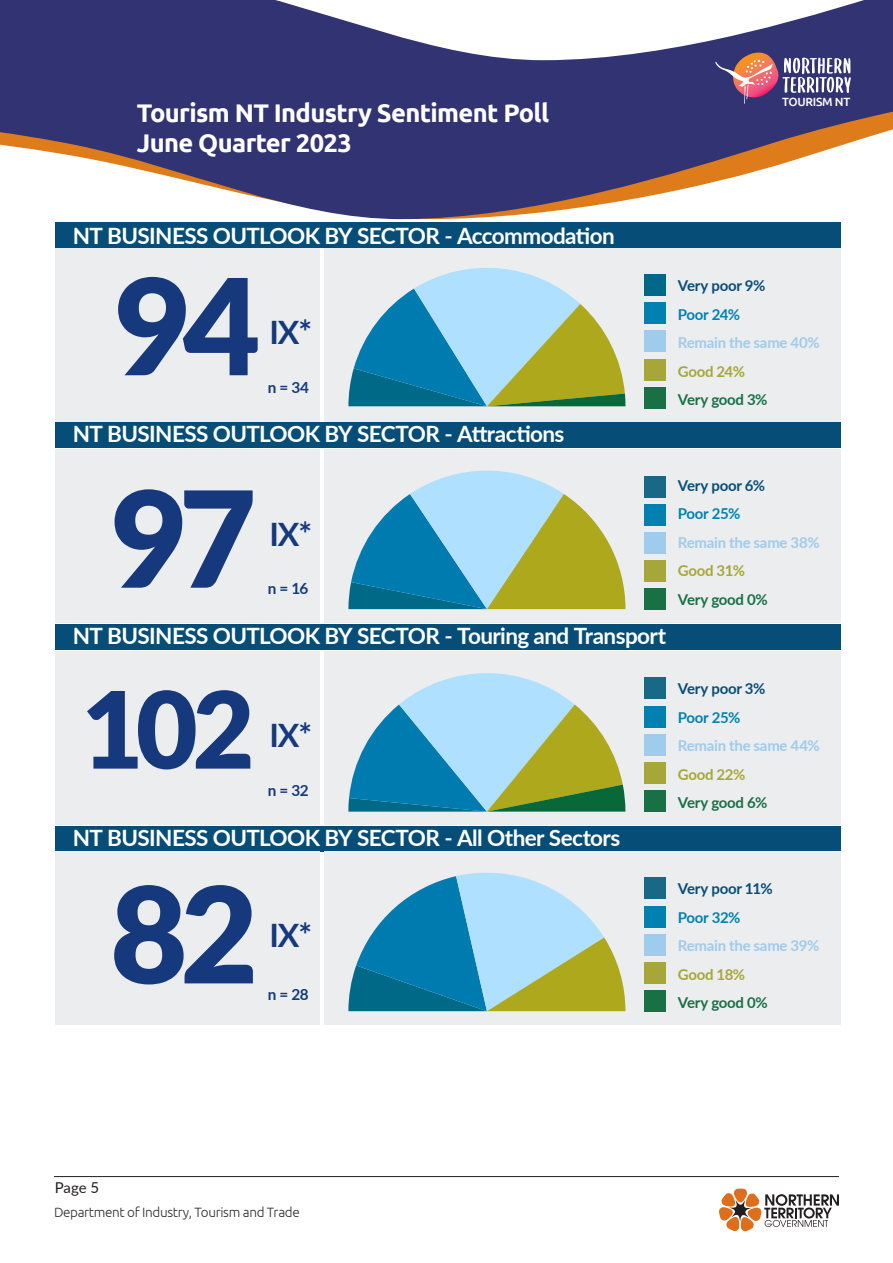
<style>
.page{position:relative;width:893px;height:1263px;background:#fff}
.page>*{position:absolute;margin:0;border:0;box-sizing:border-box;transform-origin:0 0}
.t1{font:900 133.5px "Lato";color:#15397c}
.t2{font:900 106.5px "Lato";color:#15397c}
.t3{font:700 32.25px "Lato";letter-spacing:-.03em;color:#15397c}
.t4{font:700 25.5px/30px "Ubuntu";letter-spacing:-.025em;color:#fff}
.t5{font:700 22.5px "Lato";letter-spacing:-.025em;color:#fff}
.t6{font:700 15.3px "Lato";letter-spacing:-.025em;color:#15397c}
.t7{font:700 15px "Lato";letter-spacing:-.015em;color:#9fcbec}
.t8{font:700 15px "Lato";letter-spacing:-.015em;color:#064d77}
.t9{font:700 15px "Lato";letter-spacing:-.015em;color:#187044}
.t10{font:700 15px "Lato";letter-spacing:-.02em;color:#0081b0}
.t11{font:700 15px "Lato";letter-spacing:-.015em;color:#a6a738}
.t12{font:15px "Lato";color:#231f20}
.t13{font:300 13.5px "Ubuntu";letter-spacing:-.025em;color:#312f30}
.t14{font:500 11.85px "Ubuntu";letter-spacing:-.025em;color:#fff}
</style>
<div class="page">
<svg style="left:0;top:60px;width:893px;height:159px;fill:#313373"></svg>
<svg style="left:0;top:0;width:893px;height:60px;fill:#313373"></svg>
<svg style="left:715px;top:53px;width:136px;height:51px;background:#7d6589"></svg>
<svg style="left:719px;top:1188px;width:120px;height:43px"></svg>
<hr style="left:54px;top:1176px;width:785px;height:1px;background:#231f20">
<div style="left:56px;top:222px;width:785px;height:26px;background:#064d77"></div>
<div style="left:324px;top:248px;width:517px;height:173px;background:#ecedee"></div>
<div style="left:56px;top:248px;width:264px;height:173px;background:#ecedee"></div>
<div style="left:644px;top:387px;width:21px;height:21px;background:#187044"></div>
<div style="left:644px;top:359px;width:21px;height:21px;background:#a6a738"></div>
<div style="left:644px;top:331px;width:21px;height:21px;background:#9fcbec"></div>
<div style="left:644px;top:303px;width:21px;height:21px;background:#0081b0"></div>
<div style="left:644px;top:274px;width:21px;height:22px;background:#006987"></div>
<div style="left:56px;top:422px;width:785px;height:26px;background:#064d77"></div>
<div style="left:324px;top:449px;width:517px;height:174px;background:#ecedee"></div>
<div style="left:56px;top:449px;width:264px;height:174px;background:#ecedee"></div>
<div style="left:644px;top:589px;width:21px;height:21px;background:#187044"></div>
<div style="left:644px;top:561px;width:21px;height:21px;background:#a6a738"></div>
<div style="left:644px;top:532px;width:21px;height:21px;background:#9fcbec"></div>
<div style="left:644px;top:504px;width:21px;height:21px;background:#0081b0"></div>
<div style="left:644px;top:476px;width:21px;height:21px;background:#186986"></div>
<div style="left:56px;top:624px;width:785px;height:26px;background:#064d77"></div>
<div style="left:324px;top:651px;width:517px;height:174px;background:#ecedee"></div>
<div style="left:56px;top:651px;width:264px;height:174px;background:#ecedee"></div>
<div style="left:644px;top:791px;width:21px;height:21px;background:#187044"></div>
<div style="left:644px;top:762px;width:21px;height:22px;background:#a6a738"></div>
<div style="left:644px;top:734px;width:21px;height:21px;background:#9fcbec"></div>
<div style="left:644px;top:706px;width:21px;height:21px;background:#0081b0"></div>
<div style="left:644px;top:678px;width:21px;height:21px;background:#186986"></div>
<div style="left:56px;top:826px;width:785px;height:25px;background:#064d77"></div>
<div style="left:324px;top:851px;width:517px;height:174px;background:#ecedee"></div>
<div style="left:56px;top:851px;width:264px;height:174px;background:#ecedee"></div>
<div style="left:644px;top:934px;width:21px;height:21px;background:#9fcbec"></div>
<div style="left:644px;top:906px;width:21px;height:21px;background:#0081b0"></div>
<div style="left:644px;top:878px;width:21px;height:21px;background:#186986"></div>
<div style="left:644px;top:991px;width:21px;height:21px;background:#187044"></div>
<div style="left:644px;top:962px;width:21px;height:21px;background:#a6a738"></div>
<svg style="left:348px;top:267px;width:277px;height:139px"></svg>
<svg style="left:348px;top:470px;width:277px;height:139px"></svg>
<svg style="left:348px;top:673px;width:277px;height:139px"></svg>
<svg style="left:348px;top:872px;width:277px;height:139px"></svg>
<p class="t4" style="left:137px;top:98px;width:414px">Tourism NT Industry Sentiment Poll<br>June Quarter 2023</p>
<p class="t14" style="left:782px;top:95px;width:70px">TOURISM NT</p>
<p class="t5" style="left:73px;top:219px;width:543px">NT BUSINESS OUTLOOK BY SECTOR - Accommodation</p>
<p class="t1" style="left:114px;top:226px;width:148px">94</p>
<p class="t3" style="left:269px;top:309px;width:44px">IX*</p>
<p class="t6" style="left:268px;top:376px;width:43px">n = 34</p>
<p class="t5" style="left:73px;top:418px;width:493px">NT BUSINESS OUTLOOK BY SECTOR - Attractions</p>
<p class="t8" style="left:678px;top:274px;width:89px">Very poor 9%</p>
<p class="t10" style="left:678px;top:303px;width:64px">Poor 24%</p>
<p class="t7" style="left:678px;top:331px;width:144px">Remain the same 40%</p>
<p class="t11" style="left:678px;top:360px;width:69px">Good 24%</p>
<p class="t9" style="left:678px;top:388px;width:91px">Very good 3%</p>
<p class="t1" style="left:110px;top:439px;width:148px">97</p>
<p class="t3" style="left:269px;top:510px;width:44px">IX*</p>
<p class="t6" style="left:268px;top:578px;width:42px">n = 16</p>
<p class="t5" style="left:73px;top:619px;width:595px">NT BUSINESS OUTLOOK BY SECTOR - Touring and Transport</p>
<p class="t8" style="left:678px;top:474px;width:89px">Very poor 6%</p>
<p class="t10" style="left:678px;top:503px;width:64px">Poor 25%</p>
<p class="t7" style="left:678px;top:531px;width:143px">Remain the same 38%</p>
<p class="t11" style="left:678px;top:560px;width:69px">Good 31%</p>
<p class="t9" style="left:678px;top:588px;width:92px">Very good 0%</p>
<p class="t2" style="left:82px;top:650px;width:174px">102</p>
<p class="t3" style="left:269px;top:712px;width:44px">IX*</p>
<p class="t6" style="left:268px;top:779px;width:42px">n = 32</p>
<p class="t5" style="left:73px;top:821px;width:549px">NT BUSINESS OUTLOOK BY SECTOR - All Other Sectors</p>
<p class="t8" style="left:678px;top:678px;width:89px">Very poor 3%</p>
<p class="t10" style="left:678px;top:706px;width:64px">Poor 25%</p>
<p class="t7" style="left:678px;top:735px;width:144px">Remain the same 44%</p>
<p class="t11" style="left:678px;top:763px;width:69px">Good 22%</p>
<p class="t9" style="left:678px;top:792px;width:91px">Very good 6%</p>
<p class="t1" style="left:110px;top:834px;width:149px">82</p>
<p class="t3" style="left:269px;top:912px;width:44px">IX*</p>
<p class="t6" style="left:268px;top:983px;width:42px">n = 28</p>
<p class="t8" style="left:678px;top:878px;width:97px">Very poor 11%</p>
<p class="t10" style="left:678px;top:906px;width:64px">Poor 32%</p>
<p class="t7" style="left:678px;top:935px;width:143px">Remain the same 39%</p>
<p class="t11" style="left:678px;top:963px;width:69px">Good 18%</p>
<p class="t9" style="left:678px;top:992px;width:92px">Very good 0%</p>
<p class="t12" style="left:55px;top:1176px;width:46px">Page 5</p>
<p class="t13" style="left:54px;top:1204px;width:247px">Department of Industry, Tourism and Trade</p>
</div>
